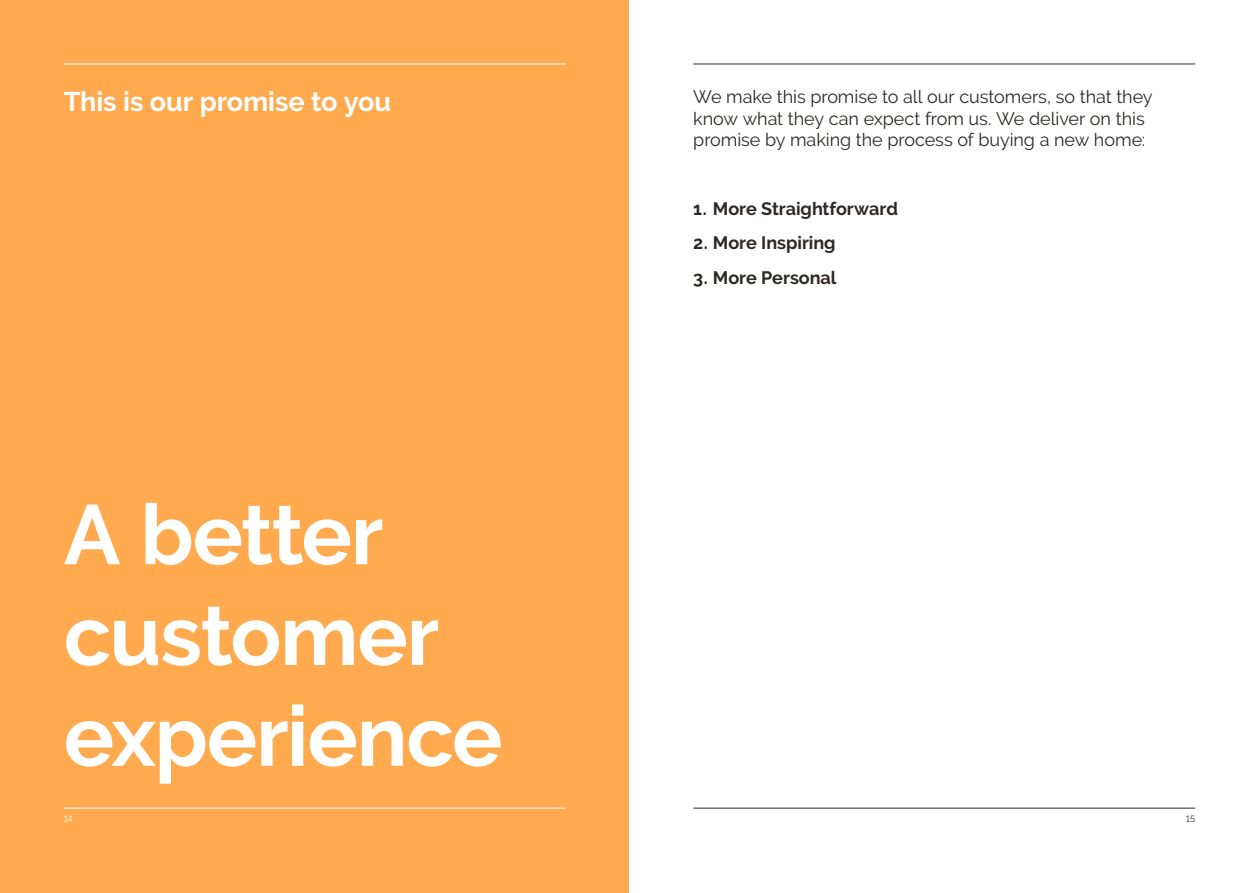
<style>
.page{position:relative;width:1259px;height:893px;background:#fff}
.page>*{position:absolute;margin:0;border:0;box-sizing:border-box;transform-origin:0 0}
.t1{font:700 84px/100.8px "Raleway";letter-spacing:-.015em;color:#fff}
.t2{font:700 27px "Raleway";letter-spacing:-.005em;color:#fff}
.t3{font:18px/21.6px "Raleway";letter-spacing:-.005em;color:#2e2926}
.t4{font:700 18px "Raleway";color:#2e2926}
.t5{font:9px "Raleway";color:#fff}
.t6{font:9px "Raleway";color:#2e2926}
</style>
<div class="page">
<div style="left:0;top:0;width:629px;height:893px;background:#ffaa4e"></div>
<hr style="left:64px;top:808px;width:502px;height:1px;background:#fff">
<hr style="left:693px;top:808px;width:502px;height:1px;background:#2e2926">
<hr style="left:64px;top:64px;width:502px;height:1px;background:#fff">
<hr style="left:693px;top:64px;width:502px;height:1px;background:#2e2926">
<p class="t2" style="left:64px;top:87px;width:329px">This is our promise to you</p>
<p class="t3" style="left:693px;top:86px;width:461px">We make this promise to all our customers, so that they know what they can expect from us. We deliver on this promise by making the process of buying a new home:</p>
<p class="t1" style="left:64px;top:485px;width:440px">A better customer experience</p>
<p class="t4" style="left:693px;top:198px;width:206px">1. More Straightforward</p>
<p class="t4" style="left:693px;top:233px;width:144px">2. More Inspiring</p>
<p class="t4" style="left:693px;top:267px;width:145px">3. More Personal</p>
<p class="t5" style="left:64px;top:814px;width:10px">14</p>
<p class="t6" style="left:1186px;top:814px;width:10px">15</p>
</div>
